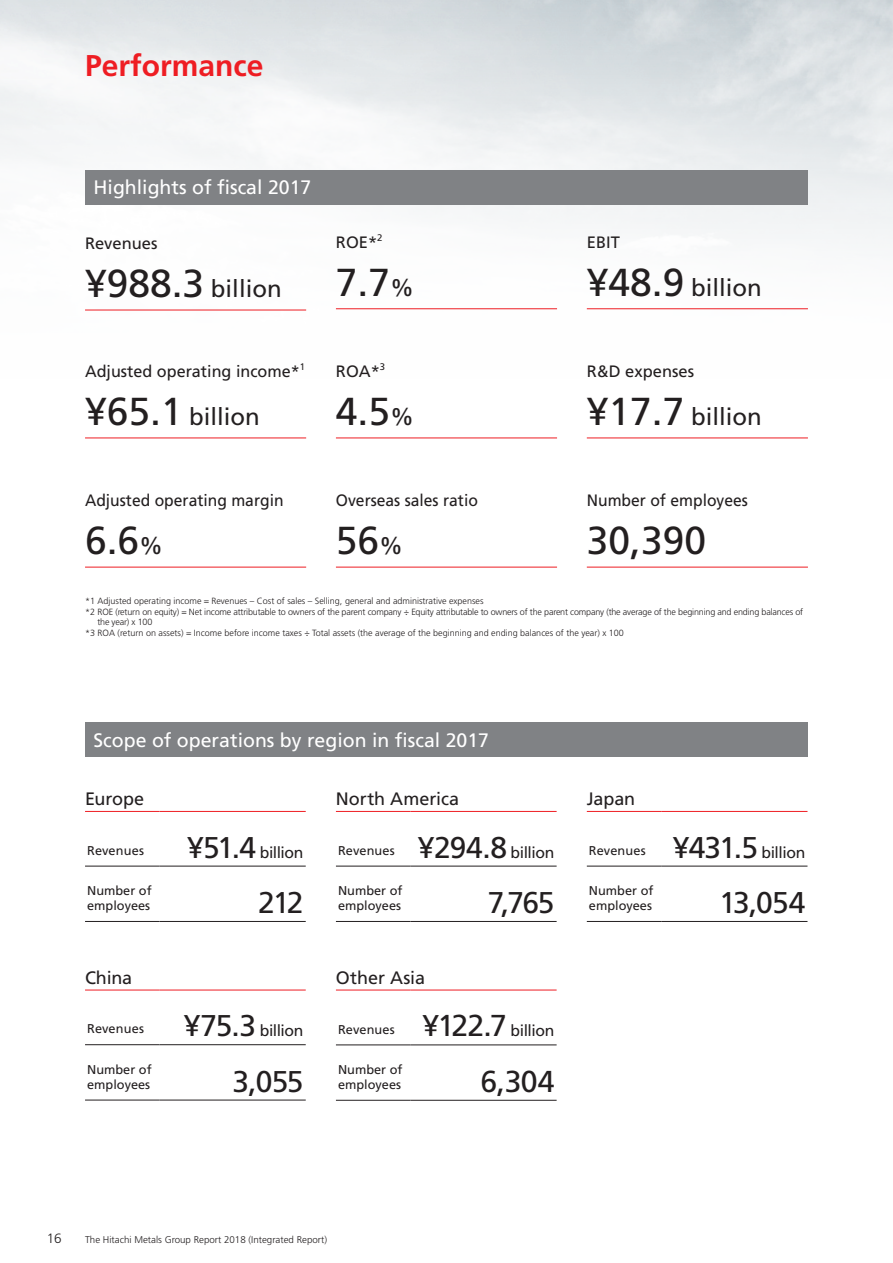
<style>
.page{position:relative;width:893px;height:1263px;background:#fff}
.page>*{position:absolute;margin:0;border:0;box-sizing:border-box;transform-origin:0 0}
.t1{font:39px "Frutiger LT Std";color:#231f20}
.t2{font:30.3px "Frutiger LT Std";color:#231f20}
.t3{font:30px "Frutiger LT Std";letter-spacing:-.05em;color:#231f20}
.t4{font:700 30px "Frutiger LT Std";color:#ee1d23}
.t5{font:24px "Frutiger LT Std";color:#231f20}
.t6{font:19.5px "Frutiger LT Std";color:#fff}
.t7{font:18px "Frutiger LT Std";letter-spacing:-.005em;color:#231f20}
.t8{font:16.5px "Frutiger LT Std";color:#231f20}
.t9{font:16.5px "Frutiger LT Std";color:#231f20;scale:.95 1}
.t10{font:15.75px "Frutiger LT Std";letter-spacing:-.03em;color:#231f20}
.t11{font:300 13.5px "Frutiger LT Std";color:#231f20}
.t12{font:12.75px/15px "Frutiger LT Std";color:#231f20}
.t13{font:300 9.75px "Frutiger LT Std";color:#231f20}
.t14{font:300 9px "Frutiger LT Std";color:#231f20}
.t15{font:300 9px "Frutiger LT Std";letter-spacing:-.02em;color:#231f20}
.s1{font-size:39px}
.s2{font-size:24px}
.s3{font-size:30px}
.s4{font-size:30.3px}
</style>
<div class="page">
<hr style="left:85px;top:310px;width:221px;height:1px;background:#ee1d23">
<hr style="left:85px;top:437px;width:221px;height:1px;background:#ee1d23">
<hr style="left:85px;top:567px;width:221px;height:1px;background:#ee1d23">
<hr style="left:336px;top:308px;width:221px;height:1px;background:#ee1d23">
<hr style="left:336px;top:437px;width:221px;height:1px;background:#ee1d23">
<hr style="left:336px;top:567px;width:221px;height:1px;background:#ee1d23">
<hr style="left:587px;top:308px;width:221px;height:1px;background:#ee1d23">
<hr style="left:587px;top:437px;width:221px;height:1px;background:#ee1d23">
<hr style="left:587px;top:567px;width:221px;height:1px;background:#ee1d23">
<div style="left:85px;top:170px;width:723px;height:34px;background:#808285"></div>
<div style="left:85px;top:723px;width:723px;height:34px;background:#808285"></div>
<hr style="left:336px;top:989px;width:74px;height:1px;background:#ee1d23">
<hr style="left:410px;top:989px;width:147px;height:1px;background:#ee1d23">
<hr style="left:336px;top:1045px;width:74px;height:1px;background:#231f20">
<hr style="left:410px;top:1045px;width:147px;height:1px;background:#231f20">
<hr style="left:336px;top:1100px;width:74px;height:1px;background:#231f20">
<hr style="left:410px;top:1100px;width:147px;height:1px;background:#231f20">
<hr style="left:85px;top:989px;width:74px;height:1px;background:#ee1d23">
<hr style="left:159px;top:989px;width:147px;height:1px;background:#ee1d23">
<hr style="left:85px;top:1044px;width:74px;height:1px;background:#231f20">
<hr style="left:159px;top:1044px;width:147px;height:1px;background:#231f20">
<hr style="left:85px;top:1100px;width:74px;height:1px;background:#231f20">
<hr style="left:159px;top:1100px;width:147px;height:1px;background:#231f20">
<hr style="left:587px;top:811px;width:74px;height:1px;background:#ee1d23">
<hr style="left:661px;top:811px;width:146px;height:1px;background:#ee1d23">
<hr style="left:587px;top:866px;width:74px;height:1px;background:#231f20">
<hr style="left:661px;top:866px;width:146px;height:1px;background:#231f20">
<hr style="left:587px;top:921px;width:74px;height:1px;background:#231f20">
<hr style="left:661px;top:921px;width:146px;height:1px;background:#231f20">
<hr style="left:336px;top:811px;width:74px;height:1px;background:#ee1d23">
<hr style="left:410px;top:811px;width:147px;height:1px;background:#ee1d23">
<hr style="left:336px;top:866px;width:74px;height:1px;background:#231f20">
<hr style="left:410px;top:866px;width:147px;height:1px;background:#231f20">
<hr style="left:336px;top:921px;width:74px;height:1px;background:#231f20">
<hr style="left:410px;top:921px;width:147px;height:1px;background:#231f20">
<hr style="left:85px;top:811px;width:74px;height:1px;background:#ee1d23">
<hr style="left:159px;top:811px;width:147px;height:1px;background:#ee1d23">
<hr style="left:85px;top:866px;width:74px;height:1px;background:#231f20">
<hr style="left:159px;top:866px;width:147px;height:1px;background:#231f20">
<hr style="left:85px;top:921px;width:74px;height:1px;background:#231f20">
<hr style="left:159px;top:921px;width:147px;height:1px;background:#231f20">
<h3 class="t4" style="left:85px;top:48px;width:180px">Performance</h3>
<h3 class="t6" style="left:94px;top:176px;width:219px">Highlights of fiscal 2017</h3>
<h3 class="t8" style="left:85px;top:233px;width:74px">Revenues</h3>
<h3 class="t5" style="left:85px;top:274px;width:198px"><span class="s1">¥988.3</span> billion</h3>
<h3 class="t8" style="left:336px;top:232px;width:48px">ROE*<sup>2</sup></h3>
<h1 class="t1" style="left:336px;top:259px;width:80px">7.7<span class="s2">%</span></h1>
<h3 class="t8" style="left:85px;top:361px;width:221px">Adjusted operating income*<sup>1</sup></h3>
<h3 class="t5" style="left:85px;top:402px;width:176px"><span class="s1">¥65.1</span> billion</h3>
<h3 class="t8" style="left:336px;top:361px;width:51px">ROA*<sup>3</sup></h3>
<h1 class="t1" style="left:336px;top:388px;width:80px">4.5<span class="s2">%</span></h1>
<h3 class="t9" style="left:85px;top:490px;width:211px">Adjusted operating margin</h3>
<h1 class="t1" style="left:85px;top:517px;width:80px">6.6<span class="s2">%</span></h1>
<h3 class="t9" style="left:336px;top:490px;width:151px">Overseas sales ratio</h3>
<h1 class="t1" style="left:336px;top:517px;width:69px">56<span class="s2">%</span></h1>
<h3 class="t8" style="left:587px;top:232px;width:35px">EBIT</h3>
<h3 class="t5" style="left:587px;top:273px;width:176px"><span class="s1">¥48.9</span> billion</h3>
<h3 class="t8" style="left:587px;top:361px;width:109px">R&amp;D expenses</h3>
<h3 class="t5" style="left:587px;top:402px;width:176px"><span class="s1">¥17.7</span> billion</h3>
<h3 class="t9" style="left:587px;top:490px;width:171px">Number of employees</h3>
<h1 class="t1" style="left:587px;top:517px;width:121px">30,390</h1>
<p class="t14" style="left:85px;top:596px;width:400px">*1 Adjusted operating income = Revenues – Cost of sales – Selling, general and administrative expenses</p>
<p class="t15" style="left:85px;top:607px;width:720px">*2 ROE (return on equity) = Net income attributable to owners of the parent company ÷ Equity attributable to owners of the parent company (the average of the beginning and ending balances of</p>
<p class="t15" style="left:97px;top:617px;width:56px">the year) x 100</p>
<p class="t14" style="left:85px;top:628px;width:540px">*3 ROA (return on assets) = Income before income taxes ÷ Total assets (the average of the beginning and ending balances of the year) x 100</p>
<h3 class="t6" style="left:94px;top:729px;width:397px">Scope of operations by region in fiscal 2017</h3>
<h3 class="t7" style="left:85px;top:788px;width:61px">Europe</h3>
<h3 class="t12" style="left:87px;top:843px;width:58px">Revenues</h3>
<h3 class="t10" style="left:187px;top:843px;width:118px"><span class="s3">¥51.4</span> billion</h3>
<h3 class="t12" style="left:87px;top:883px;width:66px">Number of employees</h3>
<h3 class="t3" style="left:258px;top:885px;width:47px">212</h3>
<h3 class="t7" style="left:85px;top:967px;width:49px">China</h3>
<h3 class="t12" style="left:87px;top:1021px;width:58px">Revenues</h3>
<h3 class="t10" style="left:184px;top:1021px;width:121px"><span class="s3">¥75.3</span> billion</h3>
<h3 class="t12" style="left:87px;top:1062px;width:66px">Number of employees</h3>
<h3 class="t3" style="left:232px;top:1063px;width:73px">3,055</h3>
<h3 class="t7" style="left:336px;top:788px;width:125px">North America</h3>
<h3 class="t12" style="left:338px;top:843px;width:58px">Revenues</h3>
<h3 class="t10" style="left:418px;top:843px;width:138px"><span class="s3">¥294.8</span> billion</h3>
<h3 class="t12" style="left:338px;top:883px;width:66px">Number of employees</h3>
<h3 class="t3" style="left:488px;top:885px;width:68px">7,765</h3>
<h3 class="t7" style="left:336px;top:967px;width:91px">Other Asia</h3>
<h3 class="t12" style="left:338px;top:1022px;width:58px">Revenues</h3>
<h3 class="t10" style="left:422px;top:1022px;width:133px"><span class="s3">¥</span><span class="s4">122.7</span> billion</h3>
<h3 class="t12" style="left:338px;top:1062px;width:66px">Number of employees</h3>
<h2 class="t2" style="left:480px;top:1063px;width:75px">6,304</h2>
<h3 class="t7" style="left:587px;top:788px;width:50px">Japan</h3>
<h3 class="t12" style="left:589px;top:843px;width:58px">Revenues</h3>
<h3 class="t10" style="left:673px;top:843px;width:134px"><span class="s3">¥431.5</span> billion</h3>
<h3 class="t12" style="left:589px;top:883px;width:66px">Number of employees</h3>
<h3 class="t3" style="left:719px;top:885px;width:88px">13,054</h3>
<h3 class="t11" style="left:47px;top:1231px;width:17px">16</h3>
<p class="t13" style="left:85px;top:1234px;width:244px">The Hitachi Metals Group Report 2018 (Integrated Report)</p>
</div>
